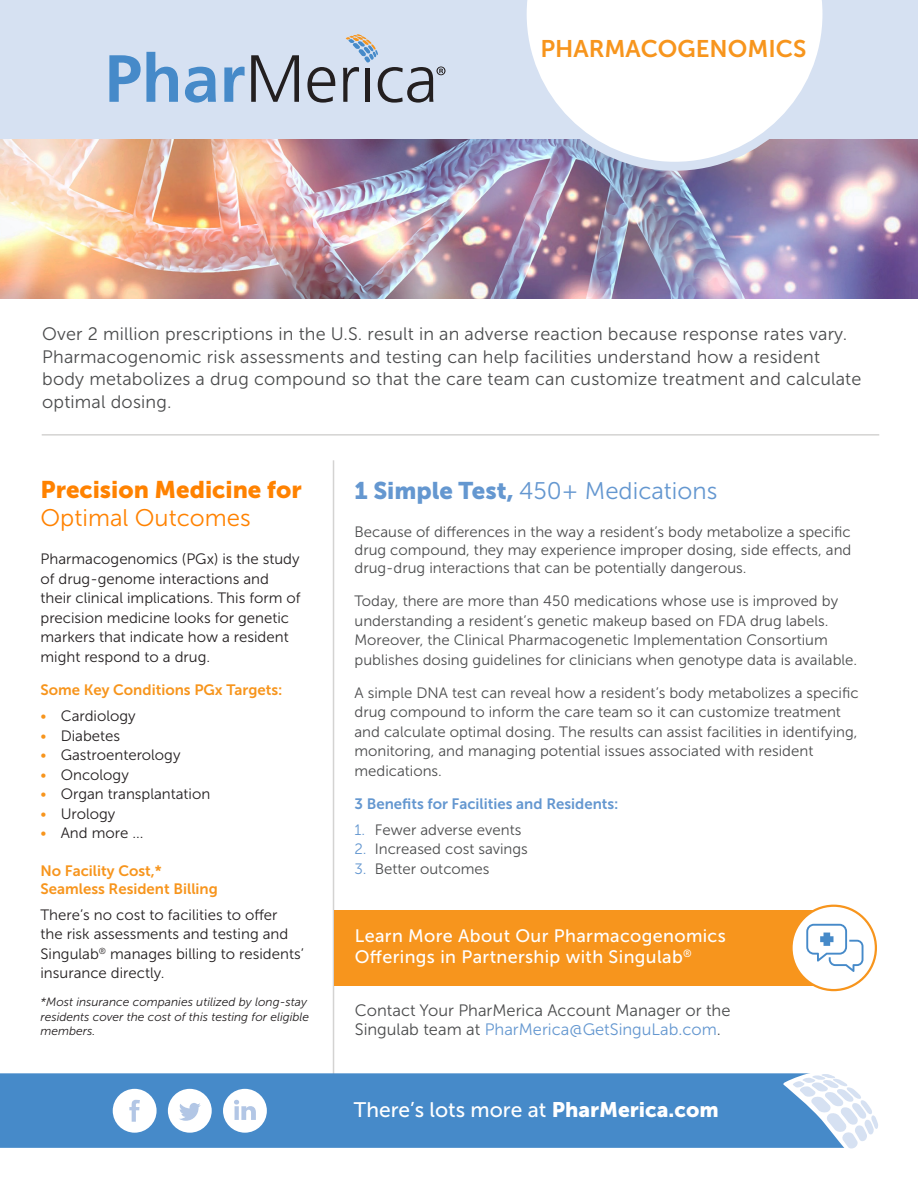
<style>
.page{position:relative;width:918px;height:1188px;background:#fff}
.page>*{position:absolute;margin:0;border:0;box-sizing:border-box;transform-origin:0 0}
.t1{font:24px/28.5px "Museo Sans 900";color:#ff8200}
.t2{font:24px "Museo Sans 300";color:#6497d0}
.t3{font:24px "Museo Sans 700";color:#f7951d}
.t4{font:21px "Museo Sans 500";color:#fff}
.t5{font:18px/22.5px "Museo Sans 300";letter-spacing:.01em;color:#4b4c4d}
.t6{font:18px/21px "Museo Sans 500";letter-spacing:.02em;color:#fff}
.t7{font:16.5px/19.5px "Museo Sans 300";color:#4b4c4d}
.t8{font:15px/19.5px "Museo Sans 300";color:#4b4c4d}
.t9{font:15px/19.5px "Museo Sans 300";color:#231f20}
.t10{font:15px/18px "Museo Sans 700";color:#f7951d}
.t11{font:15px "Museo Sans 700";color:#6497d0}
.t12{font:italic 12px/14.4px "Museo Sans 300";color:#231f20}
.s1{font-family:"Museo Sans 300"}
.s2{color:#f7951d}
.s3{font-family:"Museo Sans 900"}
.s4{color:#6497d0}
</style>
<div class="page">
<hr style="left:333px;top:460px;width:1px;height:616px;background:#d4d3d2">
<div style="left:334px;top:910px;width:502px;height:76px;background:#f7951d"></div>
<div style="left:792px;top:906px;width:84px;height:84px;background:#fff;border-radius:50%"></div>
<div style="left:790px;top:905px;width:87px;height:86px;border:2px solid #f7951d;border-radius:50%"></div>
<svg style="left:806px;top:924px;width:57px;height:48px"></svg>
<img style="left:0;top:138px;width:918px;height:160px">
<div style="left:0;top:0;width:918px;height:138px;background:#d6e1f2"></div>
<svg style="left:109px;top:52px;width:69px;height:50px"></svg>
<svg style="left:185px;top:67px;width:31px;height:36px"></svg>
<svg style="left:224px;top:67px;width:21px;height:35px"></svg>
<svg style="left:251px;top:55px;width:48px;height:47px"></svg>
<svg style="left:307px;top:67px;width:28px;height:36px"></svg>
<svg style="left:343px;top:35px;width:103px;height:68px"></svg>
<svg style="left:518px;top:0;width:313px;height:171px"></svg>
<div style="left:0;top:1073px;width:783px;height:75px;background:#468ac9"></div>
<svg style="left:783px;top:1073px;width:95px;height:76px"></svg>
<svg style="left:168px;top:1089px;width:44px;height:44px"></svg>
<svg style="left:113px;top:1089px;width:44px;height:44px"></svg>
<svg style="left:223px;top:1089px;width:44px;height:44px"></svg>
<hr style="left:42px;top:434px;width:837px;height:2px;background:#d4d3d2">
<p class="t3" style="left:540px;top:36px;width:267px">PHARMACOGENOMICS</p>
<p class="t5" style="left:42px;top:323px;width:821px">Over 2 million prescriptions in the U.S. result in an adverse reaction because response rates vary.<br>Pharmacogenomic risk assessments and testing can help facilities understand how a resident body metabolizes a drug compound so that the care team can customize treatment and calculate optimal dosing.</p>
<p class="t1" style="left:40px;top:475px;width:263px">Precision Medicine for<br><span class="s1">Optimal Outcomes</span></p>
<p class="t9" style="left:40px;top:550px;width:262px">Pharmacogenomics (PGx) is the study of drug-genome interactions and their clinical implications. This form of precision medicine looks for genetic markers that indicate how a resident might respond to a drug.</p>
<p class="t10" style="left:40px;top:681px;width:244px">Some Key Conditions PGx Targets:</p>
<p class="t9" style="left:40px;top:706px;width:97px"><span class="s2">•</span> Cardiology</p>
<p class="t9" style="left:40px;top:726px;width:81px"><span class="s2">•</span> Diabetes</p>
<p class="t9" style="left:40px;top:745px;width:142px"><span class="s2">•</span> Gastroenterology</p>
<p class="t9" style="left:40px;top:765px;width:90px"><span class="s2">•</span> Oncology</p>
<p class="t9" style="left:40px;top:784px;width:171px"><span class="s2">•</span> Organ transplantation</p>
<p class="t9" style="left:40px;top:804px;width:76px"><span class="s2">•</span> Urology</p>
<p class="t9" style="left:40px;top:823px;width:105px"><span class="s2">•</span> And more ...</p>
<p class="t10" style="left:40px;top:861px;width:179px">No Facility Cost,*<br>Seamless Resident Billing</p>
<p class="t9" style="left:40px;top:905px;width:265px">There’s no cost to facilities to offer<br>the risk assessments and testing and Singulab<sup>®</sup> manages billing to residents’ insurance directly.</p>
<p class="t12" style="left:40px;top:995px;width:270px">*Most insurance companies utilized by long-stay residents cover the cost of this testing for eligible members.</p>
<p class="t2" style="left:355px;top:478px;width:364px"><span class="s3">1 Simple Test,</span> 450+ Medications</p>
<p class="t8" style="left:355px;top:523px;width:498px;line-height:18px;text-align:justify">Because of differences in the way a resident’s body metabolize a specific drug compound, they may experience improper dosing, side effects, and drug-drug interactions that can be potentially dangerous.</p>
<p class="t8" style="left:355px;top:591px;width:504px">Today, there are more than 450 medications whose use is improved by understanding a resident’s genetic makeup based on FDA drug labels.<br>Moreover, the Clinical Pharmacogenetic Implementation Consortium publishes dosing guidelines for clinicians when genotype data is available.</p>
<p class="t8" style="left:355px;top:683px;width:506px">A simple DNA test can reveal how a resident’s body metabolizes a specific drug compound to inform the care team so it can customize treatment and calculate optimal dosing. The results can assist facilities in identifying, monitoring, and managing potential issues associated with resident medications.</p>
<p class="t11" style="left:355px;top:795px;width:266px">3 Benefits for Facilities and Residents:</p>
<p class="t8" style="left:355px;top:820px;width:168px"><span class="s4">1.</span> Fewer adverse events</p>
<p class="t8" style="left:355px;top:839px;width:175px"><span class="s4">2.</span> Increased cost savings</p>
<p class="t8" style="left:355px;top:859px;width:137px"><span class="s4">3.</span> Better outcomes</p>
<p class="t6" style="left:355px;top:925px;width:373px">Learn More About Our Pharmacogenomics<br>Offerings in Partnership with Singulab<sup>®</sup></p>
<p class="t7" style="left:355px;top:1000px;width:377px">Contact Your PharMerica Account Manager or the<br>Singulab team at <span class="s4">PharMerica@GetSinguLab.com</span>.</p>
<p class="t4" style="left:354px;top:1099px;width:366px">There’s lots more at <span class="s3">PharMerica.com</span></p>
</div>
